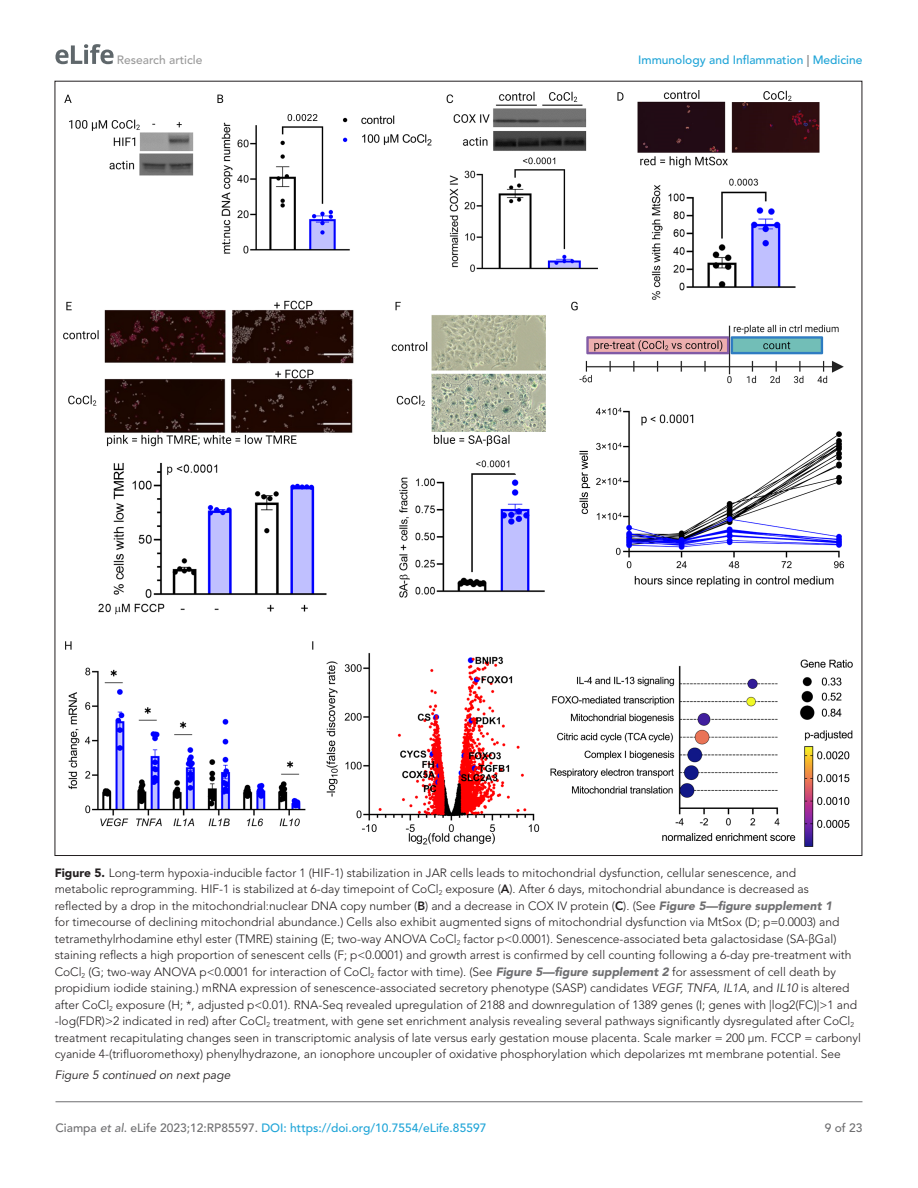
<style>
.page{position:relative;width:918px;height:1188px;background:#fff}
.page>*{position:absolute;margin:0;border:0;box-sizing:border-box;transform-origin:0 0}
.t1{font:300 12px/16.5px "Avenir LT Std";color:#231f20}
.t2{font:500 12px "Avenir LT Std";color:#1ea4d7}
.t3{font:italic 12px "Avenir LT Std";color:#231f20}
.t4{font:500 12px "Avenir LT Std";color:#9a9a9a}
.t5{font:500 12px "Avenir LT Std";color:#6e6e70}
.s1{color:#6e6e70}
.s2{font-weight:900}
.s3{font-weight:800}
.s4{font-weight:900;font-style:italic;color:#6e6e70}
.s5{font-family:"Segoe UI"}
.s6{font-style:italic}
.s7{font-style:italic;color:#6e6e70}
</style>
<div class="page">
<svg style="left:55px;top:44px;width:59px;height:20px"></svg>
<hr style="left:56px;top:1101px;width:806px;height:1px;background:#6e6e70">
<img style="left:64px;top:90px;width:789px;height:757px">
<p class="t4" style="left:117px;top:53px;width:87px">Research article</p>
<p class="t2" style="left:638px;top:53px;width:226px">Immunology and Inflammation <span class="s1">|</span> Medicine</p>
<p class="t1" style="left:55px;top:864px;width:808px"><span class="s2">Figure 5.</span> Long-term hypoxia-inducible factor 1 (HIF-1) stabilization in JAR cells leads to mitochondrial dysfunction, cellular senescence, and<br>metabolic reprogramming. HIF-1 is stabilized at 6-day timepoint of CoCl<sub>2</sub> exposure (<span class="s3">A</span>). After 6 days, mitochondrial abundance is decreased as<br>reflected by a drop in the mitochondrial:nuclear DNA copy number (<span class="s3">B</span>) and a decrease in COX IV protein (<span class="s3">C</span>). (See <span class="s4">Figure 5—figure supplement 1<br></span>for timecourse of declining mitochondrial abundance.) Cells also exhibit augmented signs of mitochondrial dysfunction via MtSox (D; p=0.0003) and tetramethylrhodamine ethyl ester (TMRE) staining (E; two-way ANOVA CoCl<sub>2</sub> factor p&lt;0.0001). Senescence-associated beta galactosidase (SA-<span class="s5">β</span>Gal) staining reflects a high proportion of senescent cells (F; p&lt;0.0001) and growth arrest is confirmed by cell counting following a 6-day pre-treatment with CoCl<sub>2</sub> (G; two-way ANOVA p&lt;0.0001 for interaction of CoCl<sub>2</sub> factor with time). (See <span class="s4">Figure 5—figure supplement 2</span> for assessment of cell death by propidium iodide staining.) mRNA expression of senescence-associated secretory phenotype (SASP) candidates <span class="s6">VEGF, TNFA, IL1A</span>, and <span class="s6">IL10</span> is altered after CoCl<sub>2</sub> exposure (H; *, adjusted p&lt;0.01). RNA-Seq revealed upregulation of 2188 and downregulation of 1389 genes (I; genes with |log2(FC)|&gt;1 and -log(FDR)&gt;2 indicated in red) after CoCl<sub>2</sub> treatment, with gene set enrichment analysis revealing several pathways significantly dysregulated after CoCl<sub>2 </sub>treatment recapitulating changes seen in transcriptomic analysis of late versus early gestation mouse placenta. Scale marker = 200 μm. FCCP = carbonyl cyanide 4-(trifluoromethoxy) phenylhydrazone, an ionophore uncoupler of oxidative phosphorylation which depolarizes mt membrane potential. See</p>
<p class="t3" style="left:55px;top:1068px;width:177px">Figure 5 continued on next page</p>
<p class="t2" style="left:56px;top:1121px;width:432px"><span class="s1">Ciampa</span> <span class="s7">et al</span><span class="s1">. eLife 2023;12:RP85597.</span> DOI: https://doi.org/10.7554/eLife.85597</p>
<p class="t5" style="left:825px;top:1121px;width:39px">9 of 23</p>
</div>
